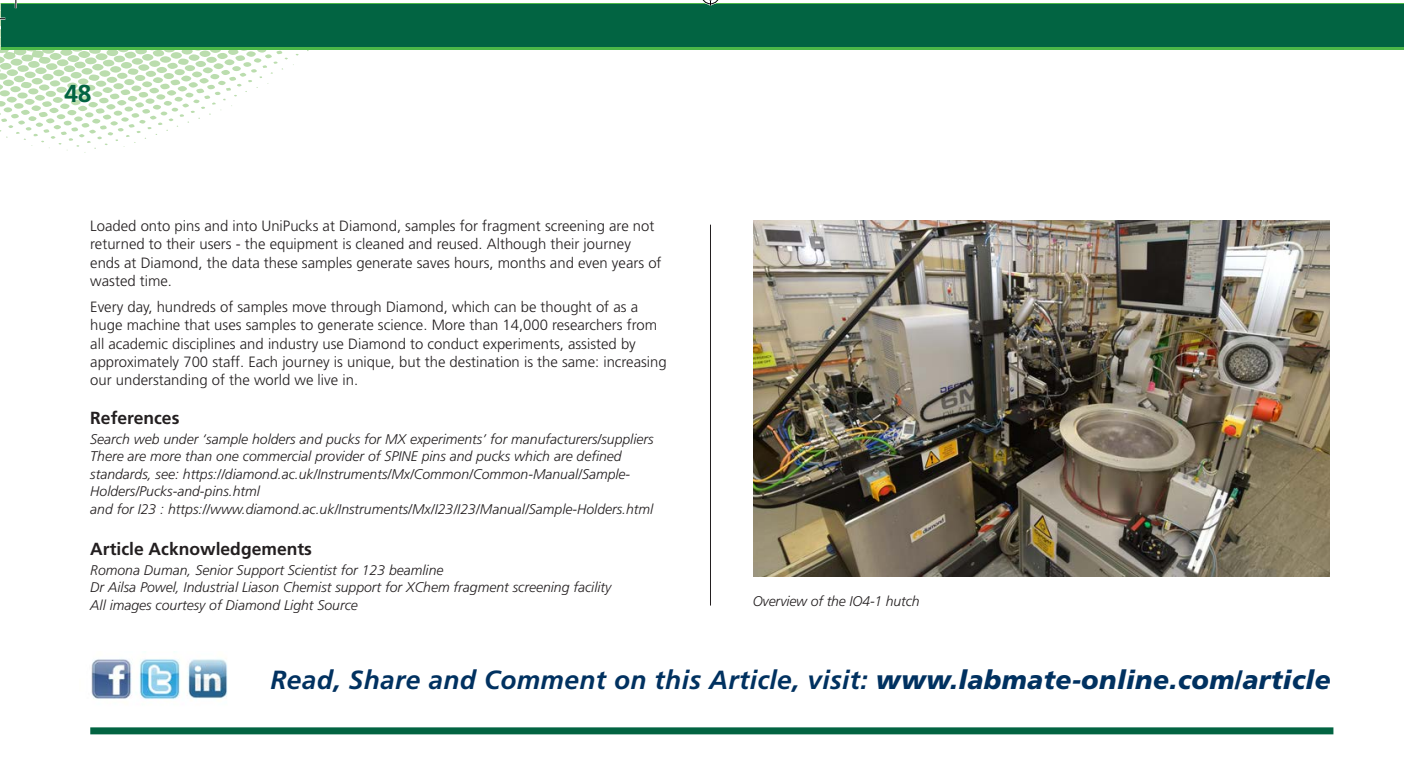
<style>
.page{position:relative;width:1404px;height:766px;background:#fff}
.page>*{position:absolute;margin:0;border:0;box-sizing:border-box;transform-origin:0 0}
.t1{font:italic 700 26.25px "Frutiger";letter-spacing:.015em;color:#003160}
.t2{font:700 24.5px "Frutiger";color:#026442}
.t3{font:700 17.5px "Frutiger";color:#231f20}
.t4{font:300 14.88px/18.4px "Frutiger";color:#231f20}
.t5{font:italic 300 14px/17.5px "Frutiger";color:#231f20}
.s1{font-weight:900}
</style>
<div class="page">
<hr style="left:710px;top:225px;width:1px;height:380px;background:#231f20">
<img style="left:91px;top:651px;width:137px;height:49px">
<svg style="left:1px;top:50px;width:308px;height:101px"></svg>
<svg style="left:1px;top:46px;width:1403px;height:4px;background:#39a346"></svg>
<div style="left:1px;top:4px;width:1403px;height:42px;background:#026442"></div>
<img style="left:753px;top:221px;width:577px;height:355px">
<div style="left:90px;top:727px;width:1243px;height:7px;background:#026442"></div>
<svg style="left:15px;top:0;width:2px;height:8px"></svg>
<svg style="left:700px;top:0;width:20px;height:6px"></svg>
<h2 class="t2" style="left:64px;top:79px;width:29px">48</h2>
<p class="t4" style="left:90px;top:217px;width:573px">Loaded onto pins and into UniPucks at Diamond, samples for fragment screening are not returned to their users - the equipment is cleaned and reused. Although their journey ends at Diamond, the data these samples generate saves hours, months and even years of wasted time.</p>
<p class="t4" style="left:90px;top:298px;width:578px">Every day, hundreds of samples move through Diamond, which can be thought of as a huge machine that uses samples to generate science. More than 14,000 researchers from all academic disciplines and industry use Diamond to conduct experiments, assisted by approximately 700 staff. Each journey is unique, but the destination is the same: increasing our understanding of the world we live in.</p>
<p class="t3" style="left:90px;top:407px;width:91px">References</p>
<p class="t5" style="left:90px;top:430px;width:565px">Search web under ‘sample holders and pucks for MX experiments’ for manufacturers/suppliers There are more than one commercial provider of SPINE pins and pucks which are defined standards, see: https://diamond.ac.uk/Instruments/Mx/Common/Common-Manual/Sample-Holders/Pucks-and-pins.html<br>and for I23 : https://www.diamond.ac.uk/Instruments/Mx/I23/I23/Manual/Sample-Holders.html</p>
<p class="t3" style="left:90px;top:538px;width:223px">Article Acknowledgements</p>
<p class="t5" style="left:90px;top:561px;width:523px">Romona Duman, Senior Support Scientist for 123 beamline<br>Dr Ailsa Powel, Industrial Liason Chemist support for XChem fragment screening facility<br>All images courtesy of Diamond Light Source</p>
<p class="t5" style="left:753px;top:592px;width:168px">Overview of the IO4-1 hutch</p>
<h1 class="t1" style="left:270px;top:664px;width:1061px">Read, Share and Comment on this Article, visit: <span class="s1">www.labmate-online.com/article</span></h1>
</div>
